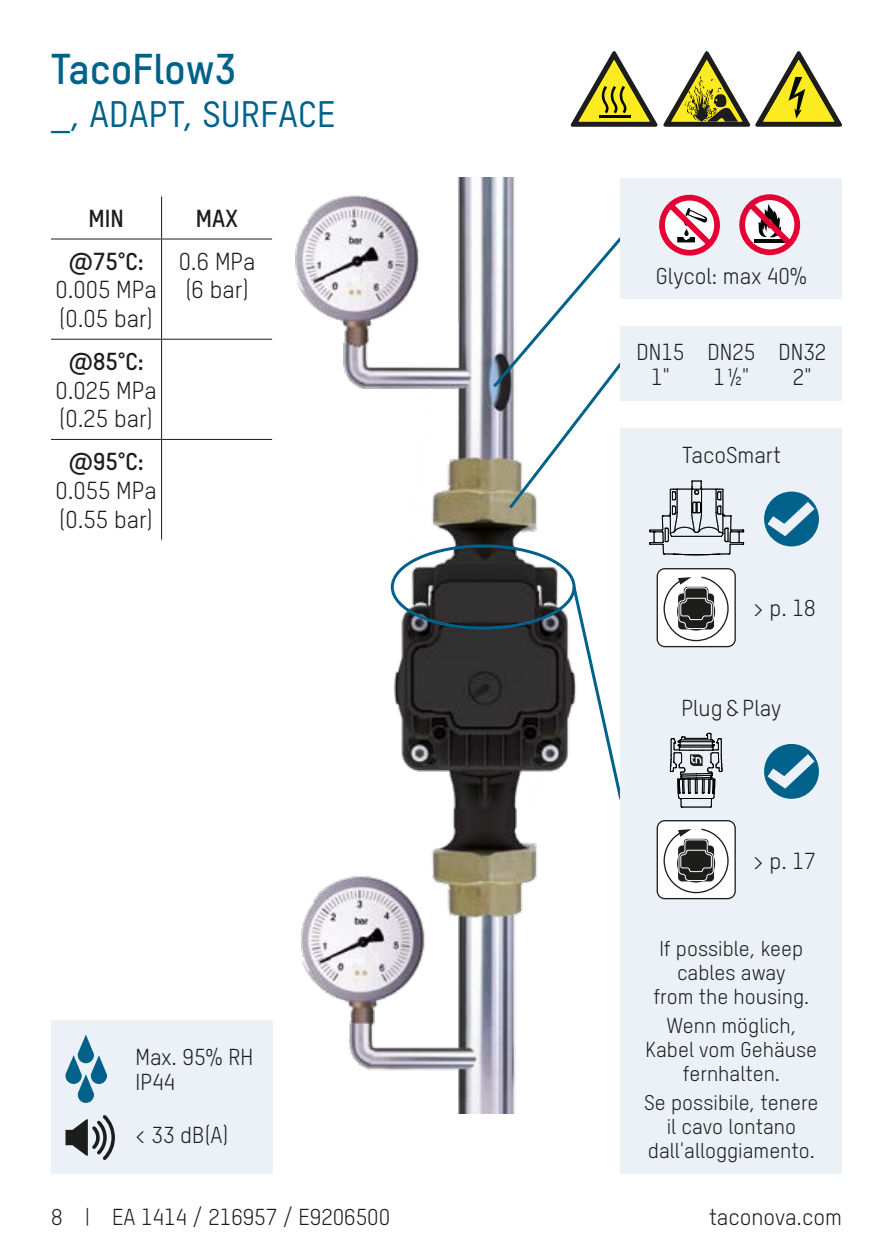
<style>
.page{position:relative;width:893px;height:1259px;background:#fff}
.page>*{position:absolute;margin:0;border:0;box-sizing:border-box;transform-origin:0 0}
.Titel{font:42px "T Star Pro Bold";color:#00628a}
.Untertitel{font:36px "T Star Pro Medium";letter-spacing:.01em;color:#00628a}
.Einf__Abs__8pt_zentriert{font:24px/28.8px "T Star Pro Regular";color:#1d1d1b;text-align:center}
.Einf__Abs__8pt_zentriert-2{font:24px "T Star Pro Bold";color:#1d1d1b}
.EA_s_zentriert{font:22.5px "T Star Pro Regular";color:#1d1d1b}
.EA_s{font:22.5px "T Star Pro Regular";color:#1d1d1b}
.EA_xs_zentriert{font:21px/24px "T Star Pro Regular";color:#1d1d1b;text-align:center}
.s1{font-family:"T Star Pro Bold"}
</style>
<div class="page">
<img style="left:295px;top:178px;width:277px;height:935px">
<svg style="left:570px;top:51px;width:272px;height:76px"></svg>
<div style="left:391px;top:544px;width:185px;height:85px;border:3px solid #00628a;border-radius:50%"></div>
<hr style="left:161px;top:196px;width:1px;height:43px;background:#1d1d1b">
<hr style="left:51px;top:238px;width:111px;height:1px;background:#1d1d1b">
<hr style="left:162px;top:238px;width:110px;height:1px;background:#1d1d1b">
<hr style="left:161px;top:239px;width:1px;height:100px;background:#1d1d1b">
<hr style="left:51px;top:339px;width:111px;height:1px;background:#1d1d1b">
<hr style="left:162px;top:339px;width:110px;height:1px;background:#1d1d1b">
<hr style="left:161px;top:339px;width:1px;height:100px;background:#1d1d1b">
<hr style="left:51px;top:439px;width:111px;height:1px;background:#1d1d1b">
<hr style="left:162px;top:439px;width:110px;height:1px;background:#1d1d1b">
<hr style="left:161px;top:440px;width:1px;height:99px;background:#1d1d1b">
<div style="left:51px;top:1020px;width:221px;height:154px;background:#ebf1f6"></div>
<svg style="left:66px;top:1034px;width:41px;height:69px"></svg>
<svg style="left:66px;top:1115px;width:49px;height:45px"></svg>
<svg style="left:490px;top:234px;width:135px;height:278px"></svg>
<svg style="left:570px;top:583px;width:51px;height:220px"></svg>
<div style="left:621px;top:178px;width:221px;height:120px;background:#ebf1f6"></div>
<div style="left:621px;top:326px;width:221px;height:75px;background:#ebf1f6"></div>
<svg style="left:739px;top:194px;width:61px;height:61px"></svg>
<svg style="left:659px;top:195px;width:61px;height:61px"></svg>
<div style="left:621px;top:429px;width:221px;height:745px;background:#ebf1f6"></div>
<div style="left:764px;top:491px;width:55px;height:55px;background:#00628a;border-radius:50%"></div>
<svg style="left:764px;top:491px;width:55px;height:51px"></svg>
<div style="left:764px;top:744px;width:55px;height:55px;background:#00628a;border-radius:50%"></div>
<svg style="left:764px;top:744px;width:55px;height:51px"></svg>
<svg style="left:670px;top:733px;width:53px;height:75px"></svg>
<svg style="left:649px;top:480px;width:96px;height:75px"></svg>
<svg style="left:657px;top:568px;width:79px;height:79px"></svg>
<svg style="left:657px;top:820px;width:79px;height:79px"></svg>
<p class="Titel" style="left:51px;top:38px;width:187px">TacoFlow3</p>
<p class="Untertitel" style="left:51px;top:88px;width:286px">_, ADAPT, SURFACE</p>
<p class="Einf__Abs__8pt_zentriert-2" style="left:88px;top:201px;width:37px">MIN</p>
<p class="Einf__Abs__8pt_zentriert-2" style="left:196px;top:201px;width:44px">MAX</p>
<p class="Einf__Abs__8pt_zentriert" style="left:56px;top:245px;width:103px"><span class="s1">@75°C:<br></span>0.005 MPa (0.05 bar)</p>
<p class="Einf__Abs__8pt_zentriert" style="left:179px;top:245px;width:78px;text-align:left">0.6 MPa (6 bar)</p>
<p class="Einf__Abs__8pt_zentriert" style="left:56px;top:345px;width:103px"><span class="s1">@85°C:<br></span>0.025 MPa (0.25 bar)</p>
<p class="Einf__Abs__8pt_zentriert" style="left:56px;top:445px;width:103px"><span class="s1">@95°C:<br></span>0.055 MPa (0.55 bar)</p>
<p class="EA_s" style="left:135px;top:1041px;width:119px">Max. 95% RH</p>
<p class="EA_s" style="left:135px;top:1066px;width:41px">IP44</p>
<p class="EA_s" style="left:135px;top:1119px;width:96px">&lt; 33 dB(A)</p>
<p class="EA_s_zentriert" style="left:656px;top:260px;width:153px">Glycol: max 40%</p>
<p class="EA_s_zentriert" style="left:637px;top:336px;width:49px">DN15</p>
<p class="EA_s_zentriert" style="left:651px;top:361px;width:21px">1"</p>
<p class="EA_s_zentriert" style="left:707px;top:336px;width:49px">DN25</p>
<p class="EA_s_zentriert" style="left:714px;top:361px;width:37px">1½"</p>
<p class="EA_s_zentriert" style="left:778px;top:336px;width:49px">DN32</p>
<p class="EA_s_zentriert" style="left:793px;top:361px;width:21px">2"</p>
<p class="EA_s_zentriert" style="left:682px;top:439px;width:100px">TacoSmart</p>
<p class="EA_s_zentriert" style="left:753px;top:592px;width:64px">&gt; p. 18</p>
<p class="EA_s_zentriert" style="left:682px;top:692px;width:101px">Plug&amp;Play</p>
<p class="EA_s_zentriert" style="left:753px;top:845px;width:64px">&gt; p. 17</p>
<p class="EA_xs_zentriert" style="left:654px;top:935px;width:157px">If possible, keep cables away<br>from the housing.</p>
<p class="EA_xs_zentriert" style="left:645px;top:1012px;width:173px">Wenn möglich,<br>Kabel vom Gehäuse fernhalten.</p>
<p class="EA_xs_zentriert" style="left:644px;top:1089px;width:176px">Se possibile, tenere il cavo lontano dall'alloggiamento.</p>
<p class="EA_s_zentriert" style="left:51px;top:1201px;width:341px">8 | EA 1414 / 216957 / E9206500</p>
<p class="EA_s_zentriert" style="left:709px;top:1201px;width:134px">taconova.com</p>
</div>
